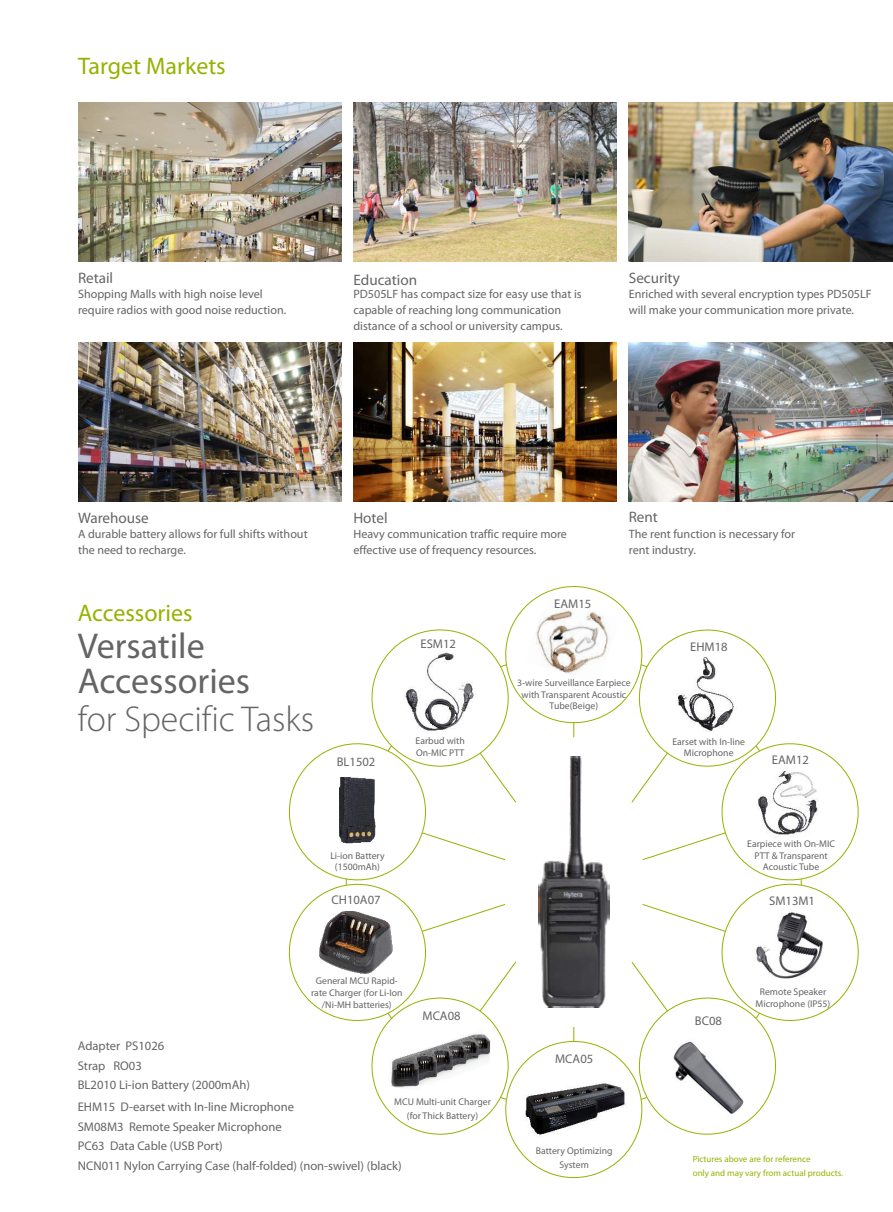
<style>
.page{position:relative;width:893px;height:1212px;background:#fff}
.page>*{position:absolute;margin:0;border:0;box-sizing:border-box;transform-origin:0 0}
.t1{font:36px "Myriad Pro";color:#666565}
.t2{font:300 36px "Myriad Pro";color:#666565}
.t3{font:24px "Myriad Pro";color:#94b301}
.t4{font:15.15px "Myriad Pro";color:#666565}
.t5{font:12.6px/19.6px "Myriad Pro";color:#666565}
.t6{font:12.15px/16px "Myriad Pro";color:#666565}
.t7{font:9.75px/11.7px "Myriad Pro";color:#666565;text-align:center}
.t8{font:9px/14.1px "Myriad Pro";color:#94b301}
</style>
<div class="page">
<img style="left:78px;top:102px;width:264px;height:160px">
<img style="left:353px;top:102px;width:264px;height:160px">
<img style="left:629px;top:343px;width:263px;height:159px">
<img style="left:78px;top:343px;width:264px;height:159px">
<img style="left:353px;top:343px;width:264px;height:159px">
<img style="left:629px;top:102px;width:263px;height:160px">
<svg style="left:288px;top:586px;width:571px;height:593px"></svg>
<div style="left:504px;top:737px;width:139px;height:290px;background:#fff;border-radius:50%"></div>
<img style="left:749px;top:904px;width:82px;height:82px">
<img style="left:526px;top:595px;width:94px;height:90px">
<img style="left:389px;top:1030px;width:101px;height:61px">
<img style="left:320px;top:911px;width:72px;height:62px">
<img style="left:339px;top:777px;width:37px;height:67px">
<img style="left:538px;top:756px;width:72px;height:252px">
<h2 class="t3" style="left:78px;top:56px;width:149px">Target Markets</h2>
<p class="t4" style="left:78px;top:272px;width:37px">Retail</p>
<p class="t6" style="left:78px;top:287px;width:210px">Shopping Malls with high noise level require radios with good noise reduction.</p>
<p class="t4" style="left:353px;top:273px;width:65px">Education</p>
<p class="t6" style="left:353px;top:287px;width:230px">PD505LF has compact size for easy use that is capable of reaching long communication distance of a school or university campus.</p>
<p class="t4" style="left:629px;top:272px;width:53px">Security</p>
<p class="t6" style="left:629px;top:287px;width:244px">Enriched with several encryption types PD505LF will make your communication more private.</p>
<p class="t4" style="left:78px;top:511px;width:72px">Warehouse</p>
<p class="t6" style="left:78px;top:527px;width:231px">A durable battery allows for full shifts without the need to recharge.</p>
<h2 class="t3" style="left:78px;top:603px;width:116px">Accessories</h2>
<p class="t4" style="left:353px;top:511px;width:36px">Hotel</p>
<p class="t6" style="left:353px;top:527px;width:215px">Heavy communication traffic require more effective use of frequency resources.</p>
<p class="t5" style="left:554px;top:595px;width:38px">EAM15</p>
<p class="t4" style="left:629px;top:511px;width:31px">Rent</p>
<p class="t6" style="left:629px;top:527px;width:168px">The rent function is necessary for rent industry.</p>
<h1 class="t1" style="left:78px;top:631px;width:129px">Versatile</h1>
<p class="t5" style="left:421px;top:635px;width:37px">ESM12</p>
<h1 class="t1" style="left:78px;top:666px;width:174px">Accessories</h1>
<h1 class="t2" style="left:78px;top:703px;width:238px">for Specific Tasks</h1>
<p class="t7" style="left:416px;top:736px;width:51px;text-align:left">Earbud with<br>On-MIC PTT</p>
<p class="t5" style="left:337px;top:753px;width:40px">BL1502</p>
<p class="t7" style="left:517px;top:678px;width:115px">3-wire Surveillance Earpiece with Transparent Acoustic<br>Tube(Beige)</p>
<p class="t7" style="left:330px;top:850px;width:56px">Li-ion Battery (1500mAh)</p>
<p class="t5" style="left:331px;top:891px;width:51px">CH10A07</p>
<p class="t7" style="left:311px;top:976px;width:93px">General MCU Rapid&shy;rate Charger (for Li-Ion /Ni-MH batteries)</p>
<p class="t5" style="left:422px;top:1007px;width:40px">MCA08</p>
<p class="t5" style="left:78px;top:1037px;width:174px">Adapter PS1026<br>Strap RO03<br>BL2010 Li-ion Battery (2000mAh)</p>
<p class="t5" style="left:78px;top:1098px;width:325px">EHM15 D-earset with In-line Microphone<br>SM08M3 Remote Speaker Microphone<br>PC63 Data Cable (USB Port)<br>NCN011 Nylon Carrying Case (half-folded) (non-swivel) (black)</p>
<p class="t7" style="left:394px;top:1096px;width:98px;line-height:13.5px">MCU Multi-unit Charger (for Thick Battery)</p>
<p class="t5" style="left:555px;top:1049px;width:40px">MCA05</p>
<p class="t7" style="left:536px;top:1145px;width:78px;line-height:13.5px">Battery Optimizing<br>System</p>
<p class="t5" style="left:690px;top:638px;width:39px">EHM18</p>
<p class="t7" style="left:672px;top:736px;width:74px">Earset with In-line<br>Microphone</p>
<p class="t5" style="left:772px;top:751px;width:38px">EAM12</p>
<p class="t7" style="left:747px;top:838px;width:89px">Earpiece with On-MIC<br>PTT &amp; Transparent<br>Acoustic Tube</p>
<p class="t5" style="left:769px;top:892px;width:47px">SM13M1</p>
<p class="t5" style="left:695px;top:1012px;width:29px">BC08</p>
<p class="t7" style="left:756px;top:986px;width:76px">Remote Speaker<br>Microphone (IP55)</p>
<p class="t8" style="left:693px;top:1152px;width:152px">Pictures above are for reference<br>only and may vary from actual products.</p>
</div>
